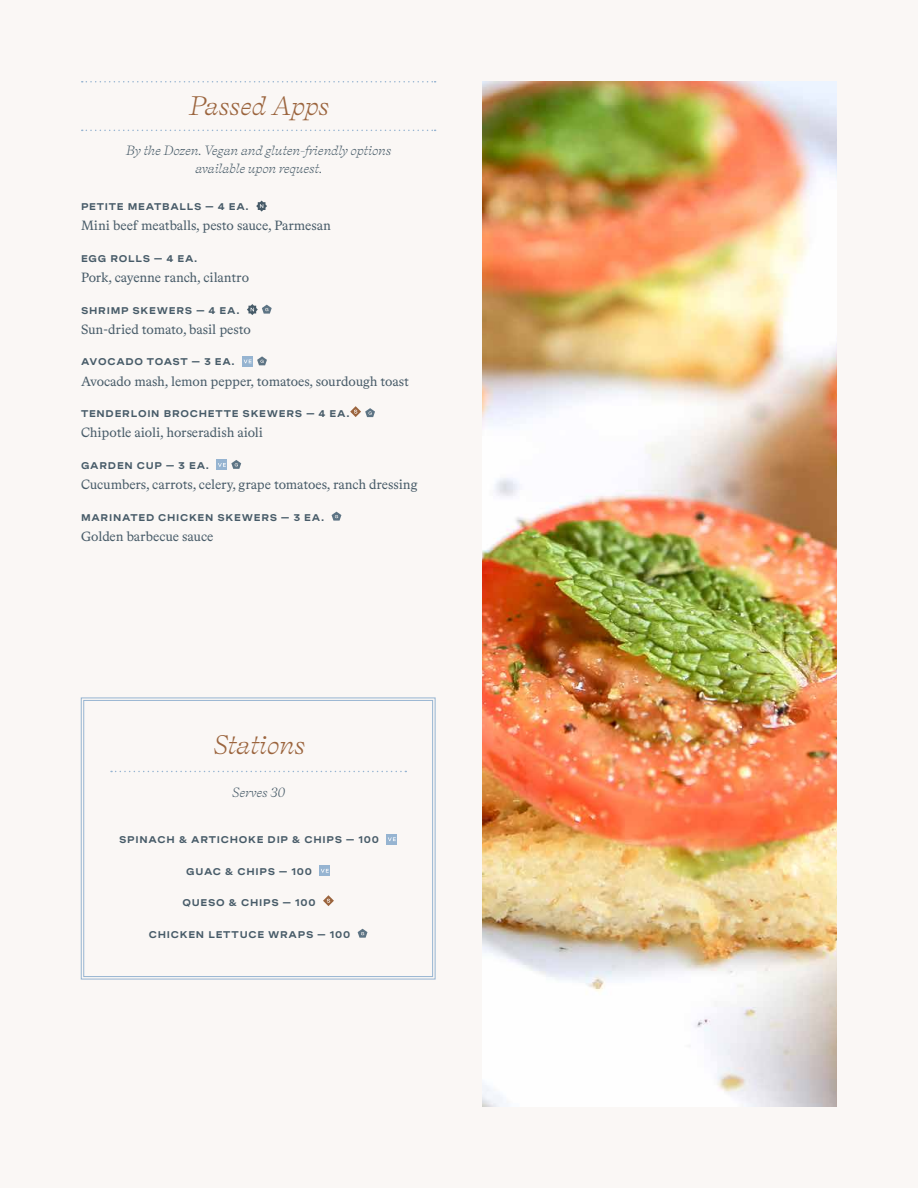
<style>
.page{position:relative;width:918px;height:1188px;background:#faf7f5}
.page>*{position:absolute;margin:0;border:0;box-sizing:border-box;transform-origin:0 0}
.t1{font:italic 24px "Self Modern";color:#9b643d}
.t2{font:13.5px "Bradford LL";color:#475b68}
.t3{font:italic 12px/18px "Self Modern";color:#475b68;text-align:center}
.t4{font:700 9.75px "Spezia Extended";letter-spacing:.075em;color:#475b68}
</style>
<div class="page">
<svg style="left:82px;top:81px;width:354px;height:1px"></svg>
<svg style="left:82px;top:130px;width:354px;height:1px"></svg>
<svg style="left:256px;top:201px;width:11px;height:11px"></svg>
<svg style="left:247px;top:304px;width:25px;height:11px"></svg>
<div style="left:242px;top:356px;width:11px;height:11px;background:#96b4d1"></div>
<svg style="left:244px;top:356px;width:23px;height:9px"></svg>
<svg style="left:350px;top:406px;width:25px;height:11px"></svg>
<div style="left:216px;top:459px;width:11px;height:11px;background:#96b4d1"></div>
<svg style="left:218px;top:460px;width:23px;height:9px"></svg>
<svg style="left:332px;top:512px;width:9px;height:9px"></svg>
<svg style="left:81px;top:697px;width:355px;height:283px"></svg>
<div style="left:83px;top:700px;width:350px;height:277px;border:1px solid #96b4d1"></div>
<svg style="left:111px;top:771px;width:295px;height:1px"></svg>
<img style="left:483px;top:82px;width:354px;height:1024px">
<h1 class="t1" style="left:188px;top:87px;width:142px">Passed Apps</h1>
<p class="t3" style="left:126px;top:141px;width:267px">By the Dozen. Vegan and gluten-friendly options available upon request.</p>
<p class="t4" style="left:81px;top:199px;width:169px">PETITE MEATBALLS — 4 EA.</p>
<p class="t2" style="left:81px;top:217px;width:251px">Mini beef meatballs, pesto sauce, Parmesan</p>
<p class="t4" style="left:81px;top:251px;width:118px">EGG ROLLS — 4 EA.</p>
<p class="t2" style="left:81px;top:269px;width:170px">Pork, cayenne ranch, cilantro</p>
<p class="t4" style="left:81px;top:303px;width:160px">SHRIMP SKEWERS — 4 EA.</p>
<p class="t2" style="left:81px;top:320px;width:171px">Sun-dried tomato, basil pesto</p>
<p class="t4" style="left:81px;top:354px;width:155px">AVOCADO TOAST — 3 EA.</p>
<p class="t2" style="left:81px;top:372px;width:329px">Avocado mash, lemon pepper, tomatoes, sourdough toast</p>
<p class="t4" style="left:81px;top:406px;width:270px">TENDERLOIN BROCHETTE SKEWERS — 4 EA.</p>
<p class="t2" style="left:81px;top:424px;width:184px">Chipotle aioli, horseradish aioli</p>
<p class="t4" style="left:81px;top:458px;width:130px">GARDEN CUP — 3 EA.</p>
<p class="t2" style="left:81px;top:476px;width:338px">Cucumbers, carrots, celery, grape tomatoes, ranch dressing</p>
<p class="t4" style="left:81px;top:510px;width:245px">MARINATED CHICKEN SKEWERS — 3 EA.</p>
<p class="t2" style="left:81px;top:527px;width:134px">Golden barbecue sauce</p>
<h1 class="t1" style="left:212px;top:726px;width:93px">Stations</h1>
<p class="t3" style="left:232px;top:783px;width:55px">Serves 30</p>
<p class="t4" style="left:119px;top:832px;width:261px">SPINACH &amp; ARTICHOKE DIP &amp; CHIPS — 100</p>
<p class="t4" style="left:186px;top:864px;width:127px">GUAC &amp; CHIPS — 100</p>
<p class="t4" style="left:182px;top:895px;width:135px">QUESO &amp; CHIPS — 100</p>
<p class="t4" style="left:149px;top:927px;width:203px">CHICKEN LETTUCE WRAPS — 100</p>
</div>
